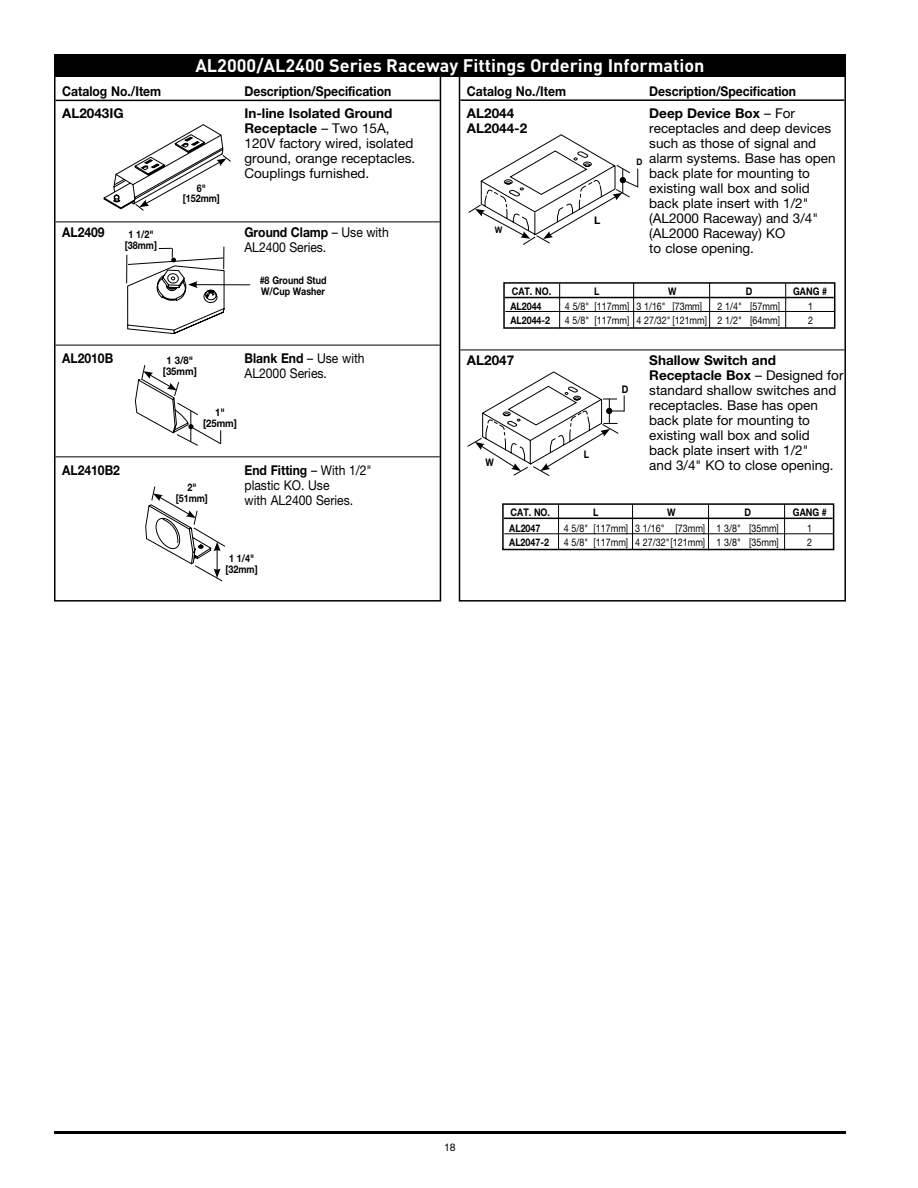
<style>
.page{position:relative;width:918px;height:1188px;background:#fff}
.page>*{position:absolute;margin:0;border:0;box-sizing:border-box;transform-origin:0 0}
.t1{font:700 18px "DIN Pro";color:#fff}
.t2{font:13.5px/15px "Helvetica Neue";color:#000}
.t3{font:13.5px/15px "Helvetica Neue";color:#000;scale:.9 1}
.t4{font:700 13.5px "Helvetica Neue";color:#000;scale:.9 1}
.t5{font:700 13.5px "Helvetica Neue";color:#000}
.t6{font:10.5px "Helvetica Neue";color:#000;scale:.85 1}
.t7{font:700 10.5px/10.5px "Helvetica Neue";color:#000;text-align:center;scale:.85 1}
.t8{font:700 10.5px/10.5px "Helvetica Neue";color:#000;text-align:center;scale:.9 1}
.t9{font:10.5px "Helvetica Neue";color:#000}
.t10{font:700 10.5px "Helvetica Neue";color:#000}
.t11{font:700 9px "Helvetica Neue";color:#000;scale:.9 1}
.s1{font-weight:700}
.s2{color:#fff}
.s3{font-weight:400}
</style>
<div class="page">
<hr style="left:54px;top:1131px;width:792px;height:3px;background:#000">
<hr style="left:56px;top:100px;width:384px;height:1px;background:#000">
<hr style="left:56px;top:222px;width:384px;height:1px;background:#000">
<hr style="left:56px;top:345px;width:384px;height:1px;background:#000">
<hr style="left:56px;top:456px;width:384px;height:1px;background:#000">
<div style="left:54px;top:54px;width:387px;height:548px;border:2px solid #000"></div>
<hr style="left:460px;top:99px;width:384px;height:2px;background:#000">
<hr style="left:460px;top:350px;width:384px;height:1px;background:#000">
<div style="left:459px;top:54px;width:387px;height:548px;border:2px solid #000"></div>
<svg style="left:103px;top:124px;width:128px;height:87px"></svg>
<div style="left:54px;top:54px;width:792px;height:23px;background:#000"></div>
<svg style="left:468px;top:134px;width:171px;height:111px"></svg>
<div style="left:503px;top:282px;width:332px;height:47px;border:2px solid #000"></div>
<hr style="left:505px;top:297px;width:329px;height:1px;background:#000">
<hr style="left:505px;top:311px;width:330px;height:1px;background:#000">
<hr style="left:559px;top:283px;width:1px;height:45px;background:#000">
<hr style="left:633px;top:283px;width:1px;height:45px;background:#000">
<hr style="left:709px;top:283px;width:1px;height:45px;background:#000">
<hr style="left:785px;top:284px;width:1px;height:44px;background:#000">
<svg style="left:467px;top:371px;width:158px;height:105px"></svg>
<div style="left:502px;top:503px;width:332px;height:47px;border:2px solid #000"></div>
<hr style="left:504px;top:518px;width:329px;height:1px;background:#000">
<hr style="left:504px;top:533px;width:330px;height:1px;background:#000">
<hr style="left:558px;top:504px;width:1px;height:46px;background:#000">
<hr style="left:632px;top:504px;width:1px;height:46px;background:#000">
<hr style="left:708px;top:504px;width:1px;height:46px;background:#000">
<hr style="left:784px;top:504px;width:1px;height:46px;background:#000">
<hr style="left:195px;top:284px;width:55px;height:1px;background:#000">
<svg style="left:126px;top:247px;width:98px;height:87px"></svg>
<svg style="left:145px;top:486px;width:80px;height:96px"></svg>
<svg style="left:135px;top:365px;width:87px;height:81px"></svg>
<h1 class="t1" style="left:195px;top:53px;width:511px">AL2000/AL2400 Series Raceway Fittings Ordering Information</h1>
<p class="t4" style="left:62px;top:83px;width:112px">Catalog No./Item</p>
<p class="t4" style="left:244px;top:83px;width:165px">Description/Specification</p>
<p class="t5" style="left:62px;top:105px;width:63px">AL2043IG</p>
<p class="t2" style="left:244px;top:106px;width:172px"><span class="s1">In-line Isolated Ground<br>Receptacle</span> – Two 15A,<br>120V factory wired, isolated ground, orange receptacles.<br>Couplings furnished.</p>
<p class="t7" style="left:183px;top:183px;width:45px">6" [152mm]</p>
<p class="t4" style="left:62px;top:223px;width:49px">AL2409</p>
<p class="t3" style="left:244px;top:224px;width:182px"><span class="s1">Ground Clamp</span> – Use with<br>AL2400 Series.<span class="s2">For connection</span></p>
<p class="t7" style="left:125px;top:229px;width:39px">1 1/2" [38mm]</p>
<p class="t7" style="left:260px;top:275px;width:80px;text-align:left">#8 Ground Stud<br>W/Cup Washer</p>
<p class="t4" style="left:62px;top:350px;width:58px">AL2010B</p>
<p class="t3" style="left:244px;top:351px;width:135px"><span class="s1">Blank End</span> – Use with<br>AL2000 Series.</p>
<p class="t8" style="left:163px;top:355px;width:39px">1 3/8" [35mm]</p>
<p class="t8" style="left:203px;top:407px;width:39px">1" [25mm]</p>
<p class="t4" style="left:62px;top:462px;width:66px">AL2410B2</p>
<p class="t3" style="left:245px;top:463px;width:143px"><span class="s1">End Fitting</span> – With 1/2" plastic KO. Use<br>with AL2400 Series.</p>
<p class="t7" style="left:176px;top:482px;width:39px">2" [51mm]</p>
<p class="t7" style="left:226px;top:553px;width:39px">1 1/4" [32mm]</p>
<p class="t4" style="left:467px;top:83px;width:112px">Catalog No./Item</p>
<p class="t4" style="left:649px;top:83px;width:165px">Description/Specification</p>
<p class="t5" style="left:467px;top:105px;width:49px">AL2044</p>
<p class="t5" style="left:649px;top:105px;width:147px">Deep Device Box <span class="s3">– For</span></p>
<p class="t5" style="left:467px;top:120px;width:62px">AL2044-2</p>
<p class="t2" style="left:649px;top:120px;width:188px">receptacles and deep devices such as those of signal and alarm systems. Base has open back plate for mounting to existing wall box and solid back plate insert with 1/2" (AL2000 Raceway) and 3/4" (AL2000 Raceway) KO<br>to close opening.</p>
<p class="t11" style="left:636px;top:156px;width:8px">D</p>
<p class="t10" style="left:594px;top:214px;width:8px">L</p>
<p class="t11" style="left:495px;top:224px;width:10px">W</p>
<p class="t7" style="left:512px;top:286px;width:48px">CAT. NO.</p>
<p class="t7" style="left:594px;top:286px;width:8px">L</p>
<p class="t7" style="left:668px;top:286px;width:11px">W</p>
<p class="t7" style="left:746px;top:286px;width:9px">D</p>
<p class="t7" style="left:793px;top:286px;width:41px">GANG #</p>
<p class="t7" style="left:510px;top:301px;width:38px">AL2044</p>
<p class="t6" style="left:565px;top:300px;width:163px">4 5/8" [117mm] 3 1/16" [73mm]</p>
<p class="t6" style="left:718px;top:300px;width:75px">2 1/4" [57mm]</p>
<p class="t6" style="left:808px;top:300px;width:7px">1</p>
<p class="t7" style="left:510px;top:315px;width:48px">AL2044-2</p>
<p class="t6" style="left:565px;top:314px;width:255px">4 5/8" [117mm] 4 27/32" [121mm] 2 1/2" [64mm]</p>
<p class="t6" style="left:808px;top:314px;width:7px">2</p>
<p class="t5" style="left:467px;top:351px;width:49px">AL2047</p>
<p class="t2" style="left:649px;top:352px;width:196px"><span class="s1">Shallow Switch and<br>Receptacle Box</span> – Designed for standard shallow switches and receptacles. Base has open back plate for mounting to existing wall box and solid<br>back plate insert with 1/2"<br>and 3/4" KO to close opening.</p>
<p class="t7" style="left:622px;top:384px;width:9px">D</p>
<p class="t7" style="left:584px;top:449px;width:8px">L</p>
<p class="t7" style="left:485px;top:457px;width:11px">W</p>
<p class="t7" style="left:511px;top:507px;width:48px">CAT. NO.</p>
<p class="t7" style="left:593px;top:507px;width:8px">L</p>
<p class="t7" style="left:667px;top:507px;width:11px">W</p>
<p class="t7" style="left:745px;top:507px;width:9px">D</p>
<p class="t7" style="left:793px;top:507px;width:41px">GANG #</p>
<p class="t7" style="left:509px;top:522px;width:38px">AL2047</p>
<p class="t6" style="left:564px;top:522px;width:255px">4 5/8" [117mm] 3 1/16" [73mm] 1 3/8" [35mm]</p>
<p class="t6" style="left:807px;top:522px;width:7px">1</p>
<p class="t7" style="left:509px;top:537px;width:48px">AL2047-2</p>
<p class="t6" style="left:564px;top:536px;width:255px">4 5/8" [117mm] 4 27/32"[121mm] 1 3/8" [35mm]</p>
<p class="t6" style="left:807px;top:536px;width:7px">2</p>
<p class="t9" style="left:444px;top:1141px;width:13px">18</p>
</div>
